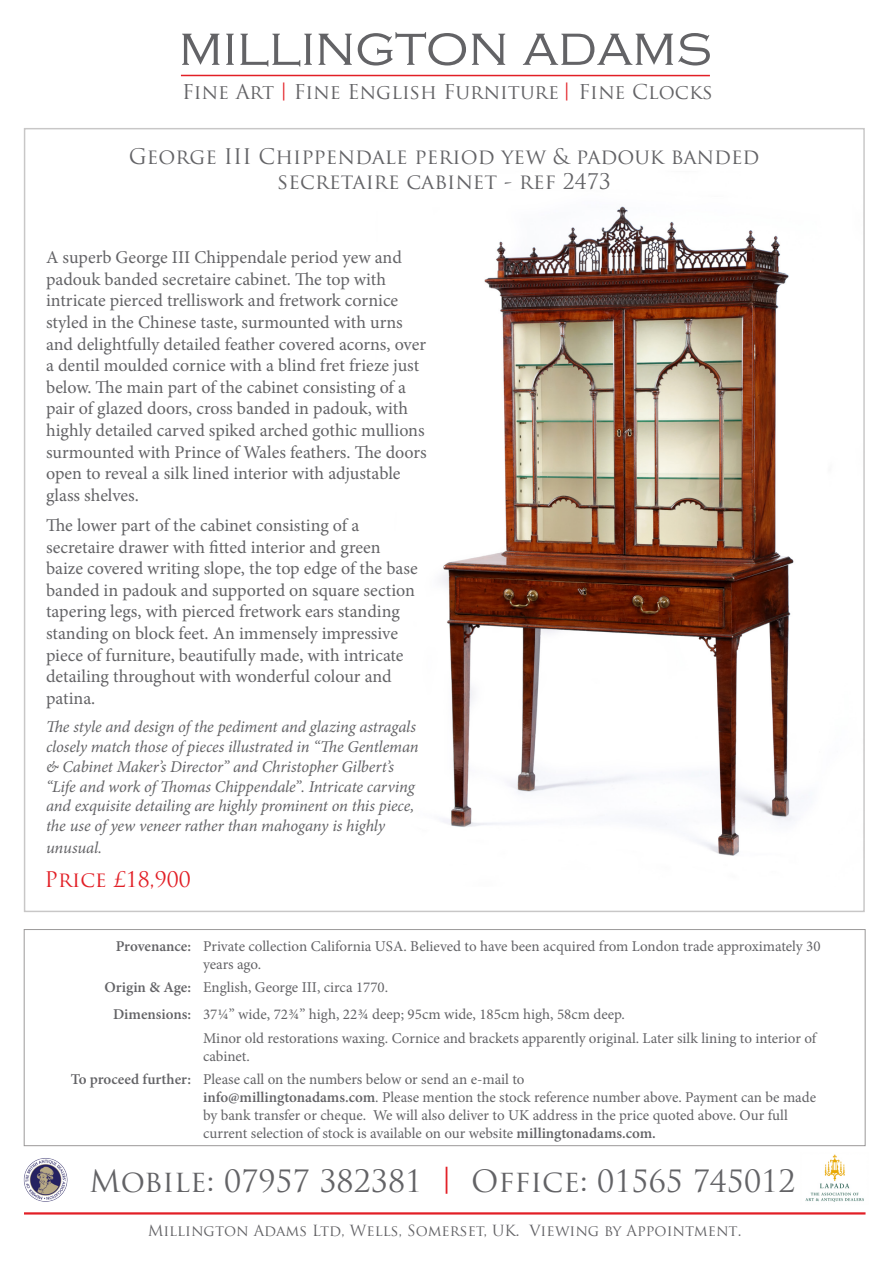
<style>
.page{position:relative;width:893px;height:1263px;background:#fff}
.page>*{position:absolute;margin:0;border:0;box-sizing:border-box;transform-origin:0 0}
.t1{font:300 57px "Copperplate Gothic";color:#636366}
.t2{font:30px "Trajan Pro";color:#636366}
.t3{font:27px "Minion Pro";color:#e21f26}
.t4{font:21px "Trajan Pro";color:#636366}
.t5{font:21px "Trajan Pro";color:#e21f26}
.t6{font:19.95px "Trajan Pro";color:#636366}
.t7{font:18px/21.6px "Minion Pro";color:#636366}
.t8{font:18px "Minion Pro";color:#e21f26}
.t9{font:italic 16.5px/19.8px "Minion Pro";letter-spacing:-.01em;color:#636366}
.t10{font:15px/18px "Minion Pro";color:#636366}
.t11{font:15px "Trajan Pro";color:#636366}
.t12{font:600 15px "Minion Pro";color:#636366}
.s1{font-weight:600}
</style>
<div class="page">
<img style="left:441px;top:206px;width:363px;height:650px">
<hr style="left:181px;top:75px;width:529px;height:1px;background:#e21f26">
<hr style="left:24px;top:1212px;width:841px;height:2px;background:#e21f26">
<img style="left:23px;top:1158px;width:45px;height:44px">
<img style="left:805px;top:1154px;width:59px;height:48px">
<p class="t1" style="left:179px;top:15px;width:534px">millington adams</p>
<p class="t8" style="left:281px;top:79px;width:6px">|</p>
<p class="t8" style="left:564px;top:79px;width:6px">|</p>
<p class="t6" style="left:182px;top:79px;width:532px">Fine Art Fine English Furniture Fine Clocks</p>
<p class="t4" style="left:129px;top:143px;width:632px">George III Chippendale period yew &amp; padouk banded</p>
<p class="t4" style="left:278px;top:168px;width:335px">secretaire cabinet - ref 2473</p>
<p class="t7" style="left:46px;top:247px;width:382px">A superb George III Chippendale period yew and padouk banded secretaire cabinet. The top with intricate pierced trelliswork and fretwork cornice styled in the Chinese taste, surmounted with urns and delightfully detailed feather covered acorns, over a dentil moulded cornice with a blind fret frieze just below. The main part of the cabinet consisting of a pair of glazed doors, cross banded in padouk, with highly detailed carved spiked arched gothic mullions surmounted with Prince of Wales feathers. The doors open to reveal a silk lined interior with adjustable glass shelves.</p>
<p class="t7" style="left:46px;top:514px;width:373px">The lower part of the cabinet consisting of a secretaire drawer with fitted interior and green baize covered writing slope, the top edge of the base banded in padouk and supported on square section tapering legs, with pierced fretwork ears standing standing on block feet. An immensely impressive piece of furniture, beautifully made, with intricate detailing throughout with wonderful colour and patina.</p>
<p class="t9" style="left:46px;top:717px;width:374px">The style and design of the pediment and glazing astragals closely match those of pieces illustrated in “The Gentleman &amp; Cabinet Maker’s Director” and Christopher Gilbert’s “Life and work of Thomas Chippendale”. Intricate carving and exquisite detailing are highly prominent on this piece, the use of yew veneer rather than mahogany is highly</p>
<p class="t9" style="left:46px;top:837px;width:57px">unusual.</p>
<p class="t5" style="left:45px;top:866px;width:148px">Price £18,900</p>
<p class="t12" style="left:116px;top:936px;width:77px">Provenance:</p>
<p class="t10" style="left:203px;top:937px;width:619px">Private collection California USA. Believed to have been acquired from London trade approximately 30 years ago.</p>
<p class="t12" style="left:105px;top:977px;width:88px">Origin &amp; Age:</p>
<p class="t10" style="left:203px;top:978px;width:187px">English, George III, circa 1770.</p>
<p class="t12" style="left:113px;top:1003px;width:80px">Dimensions:</p>
<p class="t10" style="left:203px;top:1005px;width:423px">37¼” wide, 72¾” high, 22¾ deep; 95cm wide, 185cm high, 58cm deep.</p>
<p class="t10" style="left:203px;top:1029px;width:615px">Minor old restorations waxing. Cornice and brackets apparently original. Later silk lining to interior of cabinet.</p>
<p class="t12" style="left:71px;top:1069px;width:122px">To proceed further:</p>
<p class="t10" style="left:203px;top:1070px;width:323px">Please call on the numbers below or send an e-mail to</p>
<p class="t10" style="left:203px;top:1088px;width:615px"><span class="s1">info@millingtonadams.com</span>. Please mention the stock reference number above. Payment can be made by bank transfer or cheque. We will also deliver to UK address in the price quoted above. Our full current selection of stock is available on our website <span class="s1">millingtonadams.com.</span></p>
<p class="t3" style="left:443px;top:1160px;width:9px">|</p>
<p class="t11" style="left:148px;top:1221px;width:595px">Millington Adams Ltd, Wells, Somerset, UK. Viewing by Appointment.</p>
<p class="t2" style="left:89px;top:1162px;width:335px">Mobile: 07957 382381</p>
<p class="t2" style="left:471px;top:1162px;width:326px">Office: 01565 745012</p>
</div>
